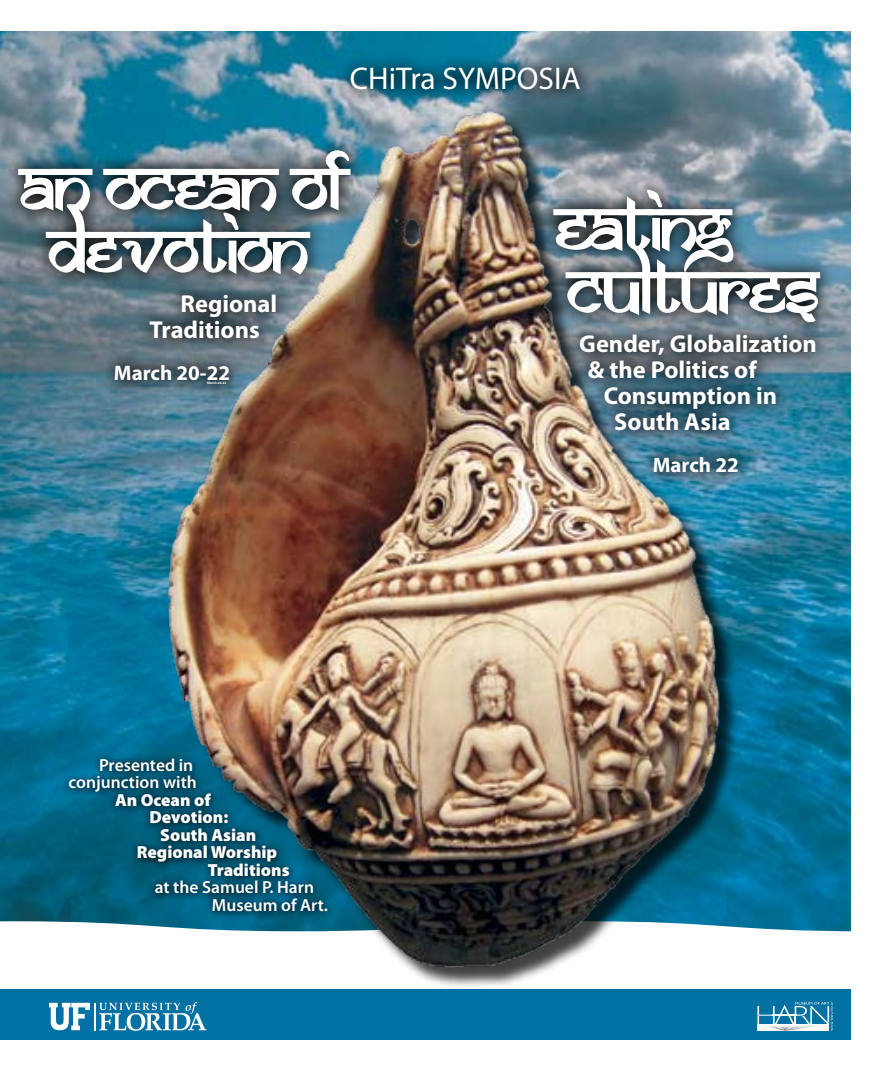
<style>
.page{position:relative;width:882px;height:1071px;background:#fff}
.page>*{position:absolute;margin:0;border:0;box-sizing:border-box;transform-origin:0 0}
.t1{font:73.5px/63px "Samarkan Normal";letter-spacing:-.04em;color:#fff;text-align:center}
.t2{font:31.5px "Myriad Pro";color:#fff}
.t3{font:700 24.5px/25.9px "Myriad Pro";color:#fff}
.t4{font:700 21px "Myriad Pro";color:#fff}
.t5{font:600 17.5px/17.5px "Myriad Pro";color:#fff;text-align:right}
.t6{font:900 17.5px "Myriad Pro";color:#fff}
.t7{font:700 3.5px "Myriad Pro";color:#fff}
</style>
<div class="page">
<img style="left:0;top:32px;width:850px;height:889px">
<svg style="left:0;top:921px;width:851px;height:99px"></svg>
<div style="left:0;top:989px;width:850px;height:51px;background:#0071a2"></div>
<svg style="left:332px;top:48px;width:266px;height:59px;background:#327085"></svg>
<svg style="left:757px;top:1002px;width:76px;height:29px"></svg>
<svg style="left:49px;top:1003px;width:41px;height:27px"></svg>
<hr style="left:94px;top:1003px;width:2px;height:27px;background:#fff">
<svg style="left:99px;top:1002px;width:107px;height:29px"></svg>
<img style="left:145px;top:107px;width:608px;height:882px">
<img style="left:0;top:131px;width:369px;height:272px">
<img style="left:17px;top:149px;width:334px;height:127px">
<img style="left:534px;top:171px;width:305px;height:320px">
<svg style="left:552px;top:189px;width:269px;height:134px;background:#6c7c86"></svg>
<svg style="left:60px;top:749px;width:276px;height:171px;background:#135367"></svg>
<p class="t2" style="left:350px;top:61px;width:233px">CHiTra SYMPOSIA</p>
<h1 class="t1" style="left:20px;top:156px;width:330px">An Ocean of<br>Devotion</h1>
<p class="t3" style="left:150px;top:291px;width:129px;text-indent:31px">Regional<br>Traditions</p>
<p class="t4" style="left:114px;top:361px;width:118px">March 20-22</p>
<p class="t7" style="left:207px;top:381px;width:21px">March 20-22</p>
<p class="t5" style="left:69px;top:757px;width:130px">Presented in conjunction with</p>
<p class="t6" style="left:115px;top:790px;width:97px">An Ocean of</p>
<p class="t6" style="left:149px;top:808px;width:80px">Devotion:</p>
<p class="t6" style="left:160px;top:825px;width:98px">South Asian</p>
<p class="t6" style="left:137px;top:843px;width:142px">Regional Worship</p>
<p class="t6" style="left:208px;top:860px;width:83px">Traditions</p>
<p class="t5" style="left:212px;top:879px;width:118px;text-align:left;text-indent:-57px">at the Samuel P. Harn<br>Museum of Art.</p>
<h1 class="t1" style="left:555px;top:196px;width:266px;text-align:left">Eating<br>Cultures</h1>
<p class="t3" style="left:579px;top:331px;width:239px">Gender, Globalization</p>
<p class="t3" style="left:588px;top:357px;width:170px">&amp; the Politics of</p>
<p class="t3" style="left:604px;top:383px;width:175px">Consumption in</p>
<p class="t3" style="left:614px;top:409px;width:118px">South Asia</p>
<p class="t4" style="left:653px;top:453px;width:87px">March 22</p>
</div>
